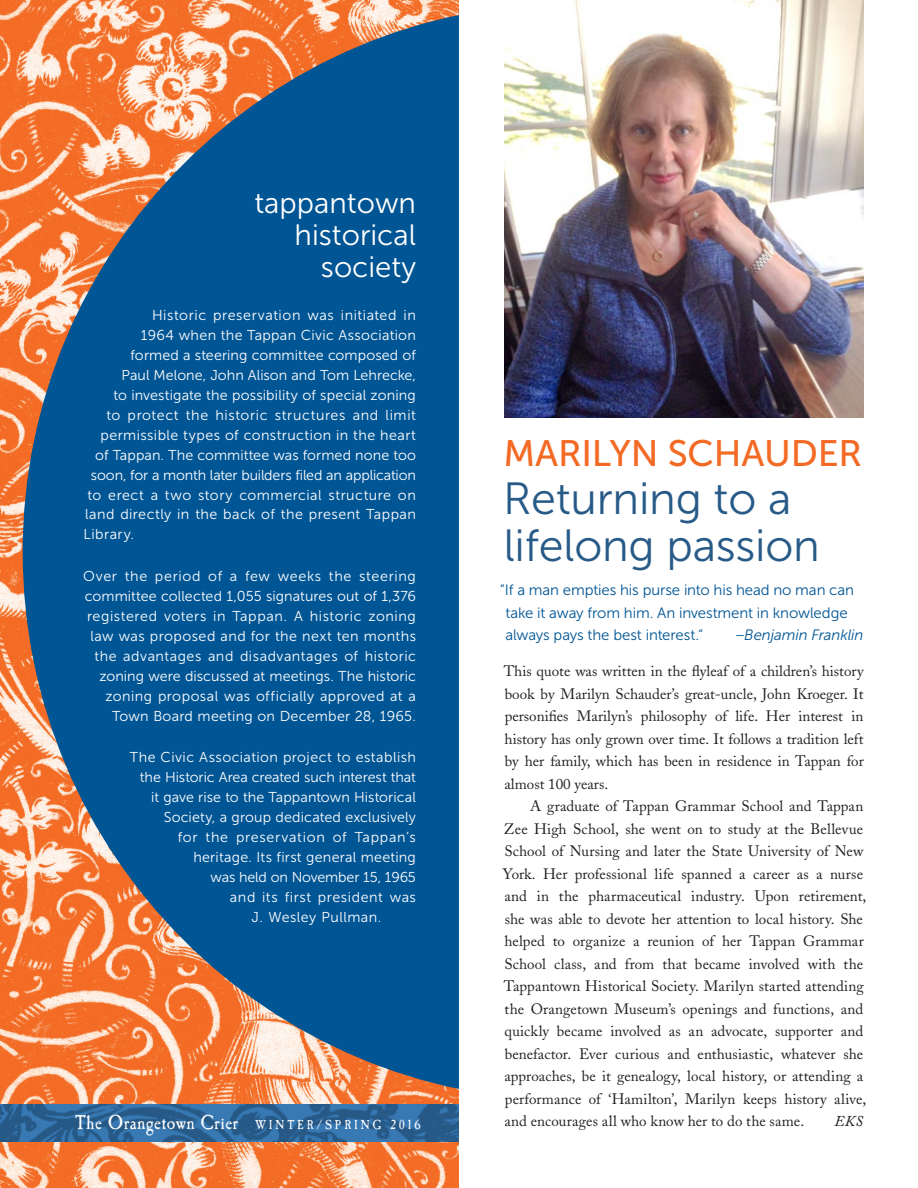
<style>
.page{position:relative;width:918px;height:1188px;background:#fff}
.page>*{position:absolute;margin:0;border:0;box-sizing:border-box;transform-origin:0 0}
.head_sans{font:45px/46.5px "Museo Sans 300";letter-spacing:-.005em;color:#275a87}
.head_smaller_blue{font:36.75px "Museo Sans 500";letter-spacing:-.005em;color:#f36a24}
.t1{font:29.4px/32px "Museo Sans 300";color:#fff;text-align:right}
.t2{font:21px "Caslon Ant T";letter-spacing:.02em;color:#fff}
.newsletter_10__text{font:15px/22.5px "Adobe Caslon";letter-spacing:.005em;color:#231f20;text-align:justify}
.newsletter_10__text-2{font:15px/22.5px "Museo Sans 300";letter-spacing:-.01em;color:#005595}
.newsletter_10__text-3{font:italic 15px "Museo Sans 300";letter-spacing:-.01em;color:#005595}
.newsletter_10__text-4{font:italic 15px "Adobe Caslon";color:#231f20}
.t3{font:14.25px/20px "Museo Sans 300";letter-spacing:.02em;color:#fff;text-align:right}
.t4{font:14.25px "Museo Sans 300";letter-spacing:.04em;color:#fff}
.t5{font:14.25px "Museo Sans 300";letter-spacing:-.01em;color:#fff}
.t6{font:14.25px "Museo Sans 300";letter-spacing:.045em;color:#fff}
.t7{font:14.25px "Museo Sans 300";letter-spacing:-.005em;color:#fff}
.t8{font:14.25px "Museo Sans 300";color:#fff}
.t9{font:14.25px "Museo Sans 300";letter-spacing:.05em;color:#fff}
.s1{font-size:13.5px}
.s2{font-family:"Adobe Caslon";font-style:normal}
</style>
<div class="page">
<img style="left:0;top:0;width:459px;height:1188px">
<img style="left:0;top:1104px;width:459px;height:38px">
<img style="left:504px;top:0;width:360px;height:418px">
<svg style="left:23px;top:3px;width:436px;height:1098px;background:#416485"></svg>
<p class="t1" style="left:254px;top:187px;width:163px">tappantown historical society</p>
<p class="t4" style="left:152px;top:308px;width:265px">Historic preservation was initiated in</p>
<p class="t3" style="left:141px;top:325px;width:277px">1964 when the Tappan Civic Association</p>
<p class="t3" style="left:131px;top:345px;width:287px">formed a steering committee composed of</p>
<p class="t8" style="left:122px;top:367px;width:296px">Paul Melone, John Alison and Tom Lehrecke,</p>
<p class="t3" style="left:113px;top:385px;width:304px">to investigate the possibility of special zoning</p>
<p class="t6" style="left:107px;top:407px;width:311px">to protect the historic structures and limit</p>
<p class="t3" style="left:100px;top:425px;width:317px">permissible types of construction in the heart</p>
<p class="t3" style="left:95px;top:445px;width:322px">of Tappan. The committee was formed none too</p>
<p class="t5" style="left:91px;top:467px;width:327px">soon, for a month later builders filed an application</p>
<p class="t4" style="left:88px;top:487px;width:330px">to erect a two story commercial structure on</p>
<p class="t3" style="left:85px;top:505px;width:332px">land directly in the back of the present Tappan</p>
<p class="t3" style="left:84px;top:525px;width:52px">Library.</p>
<p class="t3" style="left:83px;top:566px;width:334px">Over the period of a few weeks the steering committee collected 1,055 signatures out of 1,376 registered voters in Tappan. A historic zoning law was proposed and for the next ten months the advantages and disadvantages of historic zoning were discussed at meetings. The historic zoning proposal was officially approved at a Town Board meeting on December 28, 1965.</p>
<p class="t3" style="left:130px;top:748px;width:288px">The Civic Association project to establish</p>
<p class="t7" style="left:140px;top:770px;width:277px">the Historic Area created such interest that</p>
<p class="t3" style="left:151px;top:788px;width:266px">it gave rise to the Tappantown Historical</p>
<p class="t3" style="left:164px;top:808px;width:254px">Society, a group dedicated exclusively</p>
<p class="t9" style="left:178px;top:830px;width:240px">for the preservation of Tappan’s</p>
<p class="t3" style="left:193px;top:847px;width:224px">heritage. Its first general meeting</p>
<p class="t5" style="left:211px;top:870px;width:207px">was held on November 15, 1965</p>
<p class="t4" style="left:230px;top:889px;width:188px">and its first president was</p>
<p class="t3" style="left:252px;top:907px;width:131px">J. Wesley Pullman.</p>
<p class="t2" style="left:75px;top:1112px;width:347px">The Orangetown Crier <span class="s1">WINTER/SPRING 2016</span></p>
<p class="head_smaller_blue" style="left:504px;top:433px;width:360px">MARILYN SCHAUDER</p>
<p class="head_sans" style="left:503px;top:476px;width:318px">Returning to a lifelong passion</p>
<p class="newsletter_10__text-2" style="left:505px;top:579px;width:350px;text-indent:-6px">“If a man empties his purse into his head no man can take it away from him. An investment in knowledge always pays the best interest.“</p>
<p class="newsletter_10__text-3" style="left:737px;top:627px;width:129px"><span class="s2">–</span>Benjamin Franklin</p>
<p class="newsletter_10__text" style="left:504px;top:660px;width:362px">This quote was written in the flyleaf of a children’s history book by Marilyn Schauder’s great-uncle, John Kroeger. It personifies Marilyn’s philosophy of life. Her interest in history has only grown over time. It follows a tradition left by her family, which has been in residence in Tappan for almost 100 years.</p>
<p class="newsletter_10__text" style="left:503px;top:795px;width:365px;text-align:left;text-indent:27px">A graduate of Tappan Grammar School and Tappan Zee High School, she went on to study at the Bellevue School of Nursing and later the State University of New York. Her professional life spanned a career as a nurse and in the pharmaceutical industry. Upon retirement, she was able to devote her attention to local history. She helped to organize a reunion of her Tappan Grammar School class, and from that became involved with the Tappantown Historical Society. Marilyn started attending the Orangetown Museum’s openings and functions, and quickly became involved as an advocate, supporter and benefactor. Ever curious and enthusiastic, whatever she approaches, be it genealogy, local history, or attending a performance of ‘Hamilton’, Marilyn keeps history alive, and encourages all who know her to do the same.</p>
<p class="newsletter_10__text-4" style="left:835px;top:1113px;width:30px">EKS</p>
</div>
